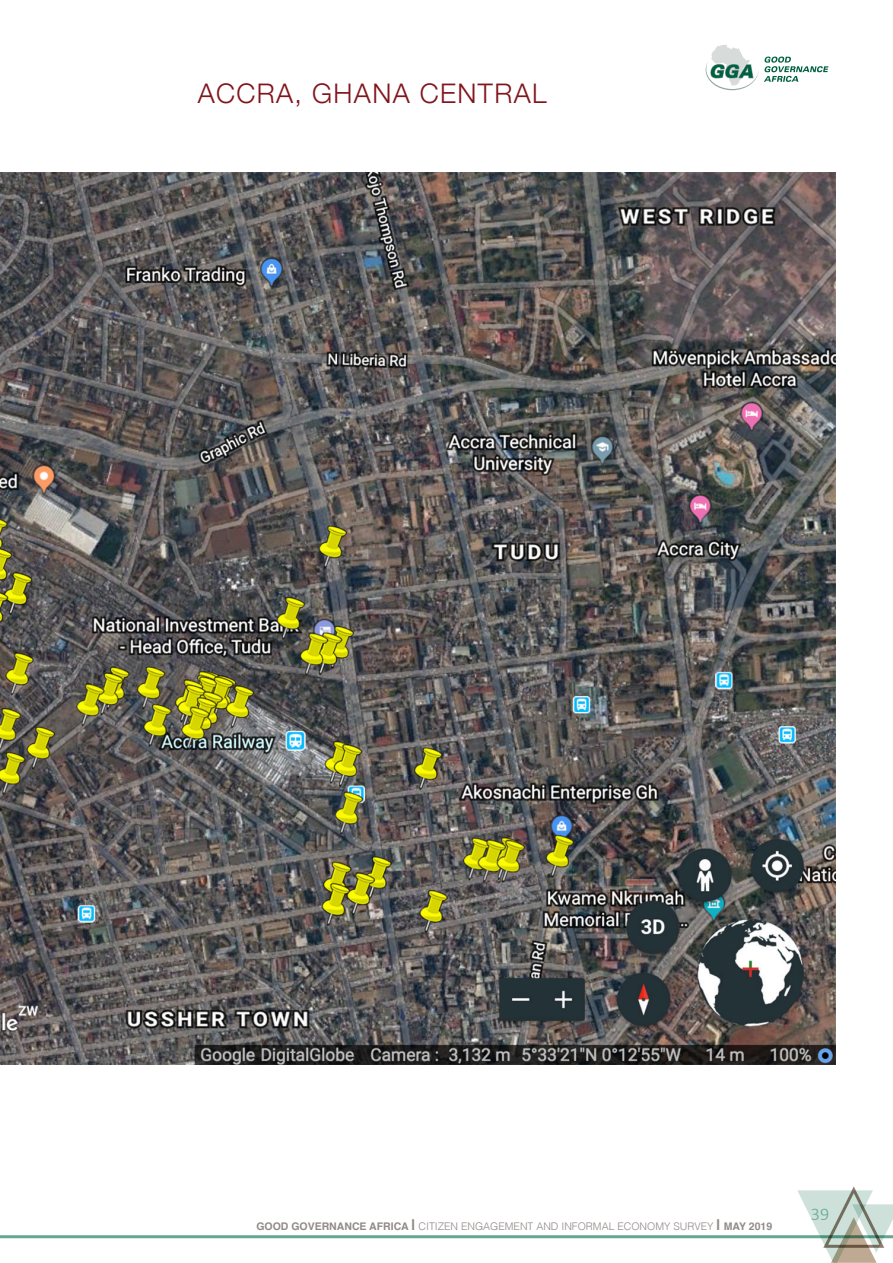
<style>
.page{position:relative;width:893px;height:1263px;background:#fff}
.page>*{position:absolute;margin:0;border:0;box-sizing:border-box;transform-origin:0 0}
.RED_TITLE{font:300 27px "Helvetica Neue";letter-spacing:.05em;color:#81141c}
.t1{font:300 18px "Calibri";color:#65a792}
.t2{font:300 10.5px "Helvetica";color:#918a88}
.s1{font-weight:700}
.s2{font-weight:700;font-size:15px}
</style>
<div class="page">
<hr style="left:0;top:1235px;width:893px;height:3px;background:#65a792">
<svg style="left:764px;top:57px;width:64px;height:25px"></svg>
<svg style="left:706px;top:45px;width:52px;height:45px"></svg>
<svg style="left:797px;top:1186px;width:96px;height:77px"></svg>
<img style="left:0;top:173px;width:835px;height:891px">
<p class="RED_TITLE" style="left:198px;top:72px;width:350px">ACCRA, GHANA CENTRAL</p>
<p class="t2" style="left:256px;top:1217px;width:517px"><span class="s1">GOOD GOVERNANCE AFRICA</span> <span class="s2">|</span> CITIZEN ENGAGEMENT AND INFORMAL ECONOMY SURVEY <span class="s2">|</span> <span class="s1">MAY 2019</span></p>
<h2 class="t1" style="left:811px;top:1202px;width:20px">39</h2>
</div>
